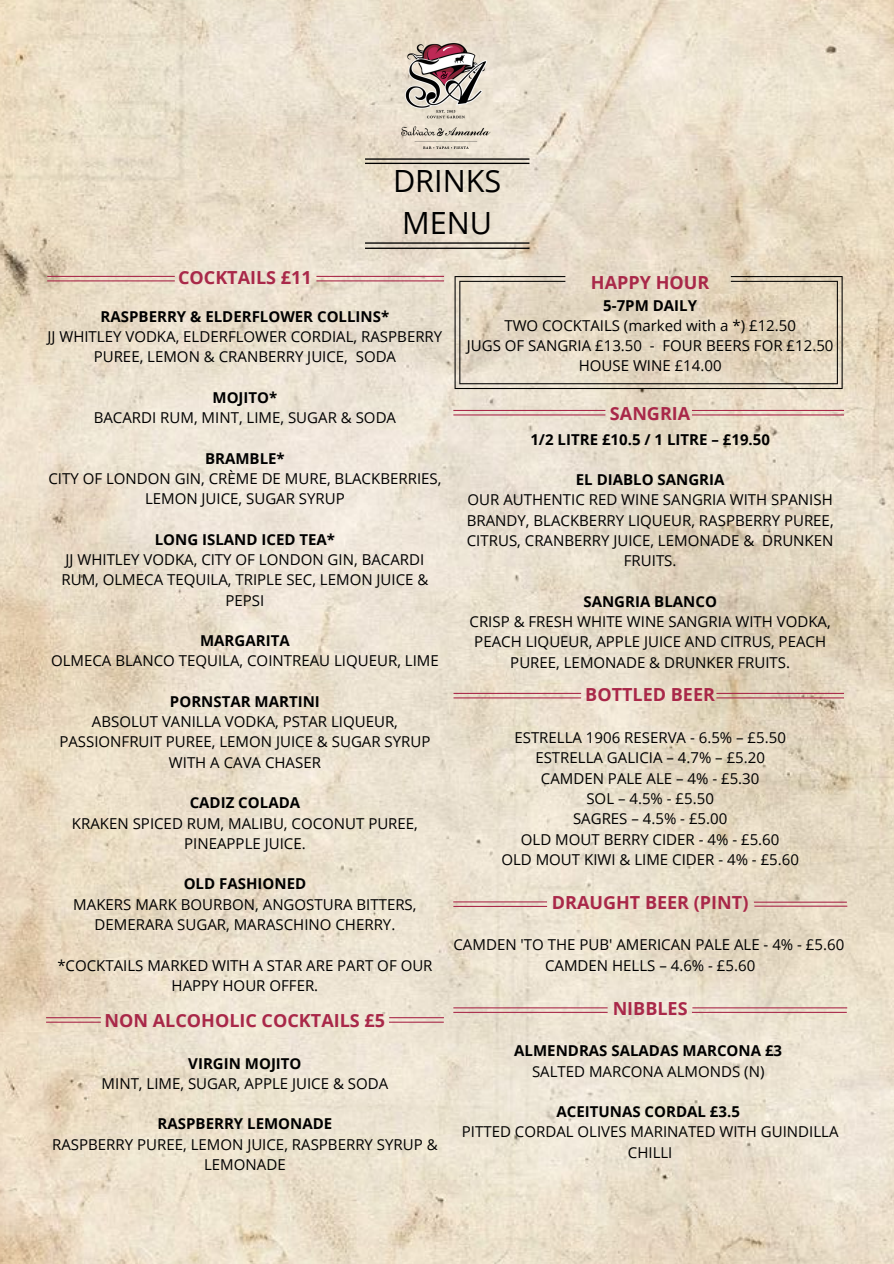
<style>
.page{position:relative;width:894px;height:1264px;background:#fff}
.page>*{position:absolute;margin:0;border:0;box-sizing:border-box;transform-origin:0 0}
.t1{font:30.6px/42.3px "Open Sans";color:#000;text-align:center}
.t2{font:700 18px "Open Sans";color:#a92849}
.t3{font:15px/20.2px "Open Sans";color:#000;text-align:center}
.t4{font:700 15px "Open Sans";color:#000}
</style>
<div class="page">
<img style="left:0;top:0;width:893px;height:1263px">
<img style="left:402px;top:44px;width:90px;height:105px">
<svg style="left:365px;top:158px;width:164px;height:6px"></svg>
<svg style="left:365px;top:242px;width:164px;height:7px"></svg>
<svg style="left:47px;top:276px;width:128px;height:5px"></svg>
<svg style="left:316px;top:276px;width:128px;height:5px"></svg>
<svg style="left:454px;top:276px;width:388px;height:113px;background:#dcd0bb"></svg>
<svg style="left:453px;top:410px;width:152px;height:5px"></svg>
<svg style="left:691px;top:410px;width:152px;height:5px"></svg>
<svg style="left:453px;top:693px;width:128px;height:5px"></svg>
<svg style="left:716px;top:693px;width:127px;height:5px"></svg>
<svg style="left:453px;top:901px;width:94px;height:6px"></svg>
<svg style="left:753px;top:901px;width:94px;height:5px"></svg>
<svg style="left:453px;top:1007px;width:154px;height:5px"></svg>
<svg style="left:691px;top:1007px;width:156px;height:5px"></svg>
<svg style="left:46px;top:1017px;width:55px;height:5px"></svg>
<svg style="left:389px;top:1017px;width:55px;height:5px"></svg>
<h1 class="t1" style="left:393px;top:159px;width:110px">DRINKS<br>MENU</h1>
<p class="t2" style="left:178px;top:265px;width:135px">COCKTAILS £11</p>
<p class="t4" style="left:101px;top:305px;width:290px">RASPBERRY &amp; ELDERFLOWER COLLINS*</p>
<p class="t3" style="left:48px;top:326px;width:396px">JJ WHITLEY VODKA, ELDERFLOWER CORDIAL, RASPBERRY<br>PUREE, LEMON &amp; CRANBERRY JUICE, SODA</p>
<p class="t4" style="left:212px;top:387px;width:66px">MOJITO*</p>
<p class="t3" style="left:94px;top:407px;width:304px">BACARDI RUM, MINT, LIME, SUGAR &amp; SODA</p>
<p class="t4" style="left:205px;top:447px;width:81px">BRAMBLE*</p>
<p class="t3" style="left:48px;top:468px;width:394px">CITY OF LONDON GIN, CRÈME DE MURE, BLACKBERRIES,<br>LEMON JUICE, SUGAR SYRUP</p>
<p class="t4" style="left:155px;top:528px;width:182px">LONG ISLAND ICED TEA*</p>
<p class="t3" style="left:61px;top:549px;width:368px">JJ WHITLEY VODKA, CITY OF LONDON GIN, BACARDI<br>RUM, OLMECA TEQUILA, TRIPLE SEC, LEMON JUICE &amp;<br>PEPSI</p>
<p class="t4" style="left:200px;top:630px;width:91px">MARGARITA</p>
<p class="t3" style="left:51px;top:650px;width:389px">OLMECA BLANCO TEQUILA, COINTREAU LIQUEUR, LIME</p>
<p class="t4" style="left:170px;top:691px;width:151px">PORNSTAR MARTINI</p>
<p class="t3" style="left:59px;top:711px;width:372px">ABSOLUT VANILLA VODKA, PSTAR LIQUEUR,<br>PASSIONFRUIT PUREE, LEMON JUICE &amp; SUGAR SYRUP<br>WITH A CAVA CHASER</p>
<p class="t4" style="left:190px;top:792px;width:112px">CADIZ COLADA</p>
<p class="t3" style="left:72px;top:812px;width:347px">KRAKEN SPICED RUM, MALIBU, COCONUT PUREE,<br>PINEAPPLE JUICE.</p>
<p class="t4" style="left:184px;top:873px;width:124px">OLD FASHIONED</p>
<p class="t3" style="left:73px;top:893px;width:344px">MAKERS MARK BOURBON, ANGOSTURA BITTERS,<br>DEMERARA SUGAR, MARASCHINO CHERRY.</p>
<p class="t3" style="left:57px;top:954px;width:376px">*COCKTAILS MARKED WITH A STAR ARE PART OF OUR<br>HAPPY HOUR OFFER.</p>
<p class="t2" style="left:104px;top:1007px;width:282px">NON ALCOHOLIC COCKTAILS £5</p>
<p class="t4" style="left:188px;top:1052px;width:115px">VIRGIN MOJITO</p>
<p class="t3" style="left:102px;top:1072px;width:288px">MINT, LIME, SUGAR, APPLE JUICE &amp; SODA</p>
<p class="t4" style="left:157px;top:1113px;width:176px">RASPBERRY LEMONADE</p>
<p class="t3" style="left:52px;top:1133px;width:387px">RASPBERRY PUREE, LEMON JUICE, RASPBERRY SYRUP &amp;<br>LEMONADE</p>
<p class="t2" style="left:590px;top:270px;width:120px">HAPPY HOUR</p>
<p class="t4" style="left:603px;top:294px;width:95px">5-7PM DAILY</p>
<p class="t3" style="left:467px;top:315px;width:368px">TWO COCKTAILS (marked with a *) £12.50<br>JUGS OF SANGRIA £13.50 - FOUR BEERS FOR £12.50<br>HOUSE WINE £14.00</p>
<p class="t2" style="left:609px;top:400px;width:82px">SANGRIA</p>
<p class="t4" style="left:530px;top:428px;width:241px">1/2 LITRE £10.5 / 1 LITRE – £19.50</p>
<p class="t4" style="left:575px;top:469px;width:150px">EL DIABLO SANGRIA</p>
<p class="t3" style="left:466px;top:489px;width:368px">OUR AUTHENTIC RED WINE SANGRIA WITH SPANISH BRANDY, BLACKBERRY LIQUEUR, RASPBERRY PUREE, CITRUS, CRANBERRY JUICE, LEMONADE &amp; DRUNKEN FRUITS.</p>
<p class="t4" style="left:583px;top:591px;width:135px">SANGRIA BLANCO</p>
<p class="t3" style="left:469px;top:611px;width:362px">CRISP &amp; FRESH WHITE WINE SANGRIA WITH VODKA,<br>PEACH LIQUEUR, APPLE JUICE AND CITRUS, PEACH<br>PUREE, LEMONADE &amp; DRUNKER FRUITS.</p>
<p class="t2" style="left:585px;top:682px;width:131px">BOTTLED BEER</p>
<p class="t3" style="left:501px;top:727px;width:299px">ESTRELLA 1906 RESERVA - 6.5% – £5.50<br>ESTRELLA GALICIA – 4.7% – £5.20<br>CAMDEN PALE ALE – 4% - £5.30<br>SOL – 4.5% - £5.50<br>SAGRES – 4.5% - £5.00<br>OLD MOUT BERRY CIDER - 4% - £5.60<br>OLD MOUT KIWI &amp; LIME CIDER - 4% - £5.60</p>
<p class="t2" style="left:551px;top:889px;width:198px">DRAUGHT BEER (PINT)</p>
<p class="t3" style="left:453px;top:934px;width:392px">CAMDEN 'TO THE PUB' AMERICAN PALE ALE - 4% - £5.60<br>CAMDEN HELLS – 4.6% - £5.60</p>
<p class="t2" style="left:612px;top:995px;width:76px">NIBBLES</p>
<p class="t4" style="left:514px;top:1040px;width:269px">ALMENDRAS SALADAS MARCONA £3</p>
<p class="t3" style="left:532px;top:1060px;width:234px">SALTED MARCONA ALMONDS (N)</p>
<p class="t4" style="left:556px;top:1101px;width:185px">ACEITUNAS CORDAL £3.5</p>
<p class="t3" style="left:461px;top:1121px;width:378px">PITTED CORDAL OLIVES MARINATED WITH GUINDILLA<br>CHILLI</p>
</div>
